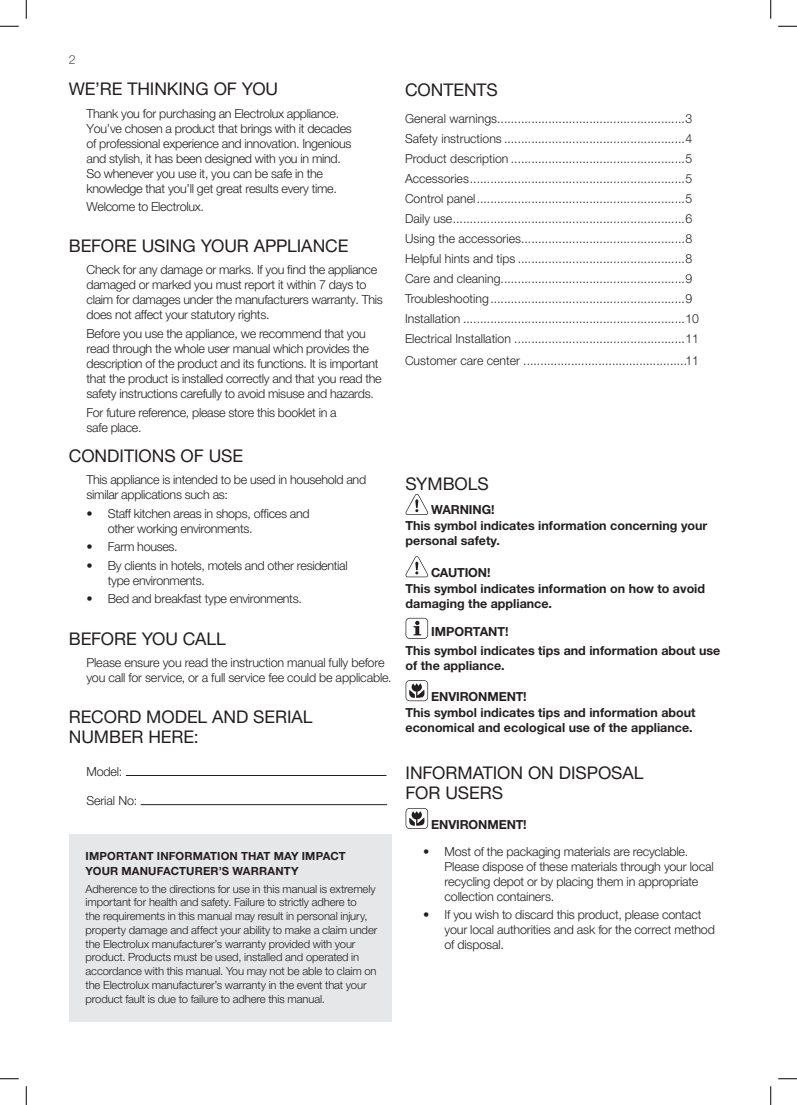
<style>
.page{position:relative;width:797px;height:1105px;background:#fff}
.page>*{position:absolute;margin:0;border:0;box-sizing:border-box;transform-origin:0 0}
.t1{font:17.5px/20px "Helvetica Neue LT Std";letter-spacing:-.005em;color:#231f20}
.t2{font:300 12.5px/15px "Helvetica Neue LT Std";letter-spacing:-.025em;color:#231f20}
.t3{font:300 12.5px/20px "Helvetica Neue LT Std";color:#231f20}
.t4{font:700 12.5px/15.5px "Helvetica Neue LT Std";color:#231f20}
.t5{font:300 12.5px "Helvetica Neue LT Std";color:#57585a}
.t6{font:300 11.25px/13.8px "Helvetica Neue LT Std";letter-spacing:-.01em;color:#231f20}
.t7{font:700 11.25px/15px "Helvetica Neue LT Std";letter-spacing:.015em;color:#231f20}
.s1{font-weight:700}
</style>
<div class="page">
<hr style="left:126px;top:775px;width:260px;height:1px;background:#231f20">
<hr style="left:141px;top:804px;width:246px;height:1px;background:#231f20">
<svg style="left:405px;top:494px;width:23px;height:21px"></svg>
<svg style="left:405px;top:556px;width:23px;height:21px"></svg>
<svg style="left:405px;top:618px;width:23px;height:21px"></svg>
<div style="left:406px;top:618px;width:21px;height:20px;background:#fff;border-radius:3px"></div>
<svg style="left:413px;top:621px;width:8px;height:14px"></svg>
<svg style="left:405px;top:680px;width:23px;height:21px"></svg>
<div style="left:406px;top:681px;width:21px;height:19px;background:#fff;border-radius:3px"></div>
<svg style="left:409px;top:683px;width:15px;height:15px"></svg>
<svg style="left:405px;top:808px;width:23px;height:21px"></svg>
<div style="left:406px;top:809px;width:21px;height:19px;background:#fff;border-radius:3px"></div>
<svg style="left:409px;top:811px;width:15px;height:15px"></svg>
<div style="left:69px;top:834px;width:322px;height:188px;background:#e6e7e9"></div>
<svg style="left:0;top:25px;width:19px;height:2px"></svg>
<svg style="left:778px;top:25px;width:19px;height:2px"></svg>
<svg style="left:0;top:1078px;width:19px;height:1px"></svg>
<svg style="left:778px;top:1078px;width:19px;height:1px"></svg>
<svg style="left:25px;top:0;width:2px;height:19px"></svg>
<svg style="left:25px;top:1086px;width:2px;height:19px"></svg>
<svg style="left:770px;top:0;width:1px;height:19px"></svg>
<svg style="left:770px;top:1086px;width:1px;height:19px"></svg>
<p class="t5" style="left:69px;top:51px;width:8px">2</p>
<h1 class="t1" style="left:69px;top:79px;width:211px">WE’RE THINKING OF YOU</h1>
<p class="t2" style="left:86px;top:105px;width:267px">Thank you for purchasing an Electrolux appliance.<br>You’ve chosen a product that brings with it decades of professional experience and innovation. Ingenious and stylish, it has been designed with you in mind.<br>So whenever you use it, you can be safe in the knowledge that you’ll get great results every time.</p>
<p class="t2" style="left:87px;top:199px;width:119px">Welcome to Electrolux.</p>
<h1 class="t1" style="left:69px;top:236px;width:281px">BEFORE USING YOUR APPLIANCE</h1>
<p class="t2" style="left:86px;top:262px;width:298px">Check for any damage or marks. If you find the appliance damaged or marked you must report it within 7 days to claim for damages under the manufacturers warranty. This does not affect your statutory rights.</p>
<p class="t2" style="left:86px;top:326px;width:296px">Before you use the appliance, we recommend that you read through the whole user manual which provides the description of the product and its functions. It is important that the product is installed correctly and that you read the safety instructions carefully to avoid misuse and hazards.</p>
<p class="t2" style="left:86px;top:404px;width:252px">For future reference, please store this booklet in a safe place.</p>
<h1 class="t1" style="left:69px;top:446px;width:176px">CONDITIONS OF USE</h1>
<p class="t2" style="left:86px;top:472px;width:281px">This appliance is intended to be used in household and similar applications such as:</p>
<p class="t2" style="left:108px;top:506px;width:203px;text-indent:-21px">• Staff kitchen areas in shops, offices and other working environments.</p>
<p class="t2" style="left:86px;top:539px;width:93px">• Farm houses.</p>
<p class="t2" style="left:108px;top:558px;width:241px;text-indent:-21px"><span class="s1">•</span> By clients in hotels, motels and other residential type environments.</p>
<p class="t2" style="left:86px;top:591px;width:217px">• Bed and breakfast type environments.</p>
<h1 class="t1" style="left:69px;top:628px;width:159px">BEFORE YOU CALL</h1>
<p class="t2" style="left:86px;top:655px;width:307px">Please ensure you read the instruction manual fully before you call for service, or a full service fee could be applicable.</p>
<h1 class="t1" style="left:69px;top:707px;width:245px">RECORD MODEL AND SERIAL<br>NUMBER HERE:</h1>
<p class="t2" style="left:86px;top:764px;width:37px">Model:</p>
<p class="t2" style="left:86px;top:793px;width:52px">Serial No:</p>
<p class="t7" style="left:86px;top:848px;width:261px">IMPORTANT INFORMATION THAT MAY IMPACT<br>YOUR MANUFACTURER’S WARRANTY</p>
<p class="t6" style="left:86px;top:881px;width:293px">Adherence to the directions for use in this manual is extremely important for health and safety. Failure to strictly adhere to<br>the requirements in this manual may result in personal injury, property damage and affect your ability to make a claim under the Electrolux manufacturer’s warranty provided with your product. Products must be used, installed and operated in accordance with this manual. You may not be able to claim on the Electrolux manufacturer’s warranty in the event that your product fault is due to failure to adhere this manual.</p>
<h1 class="t1" style="left:405px;top:79px;width:94px">CONTENTS</h1>
<p class="t3" style="left:405px;top:108px;width:295px">General warnings.......................................................3<br>Safety instructions .....................................................4<br>Product description ...................................................5<br>Accessories ...............................................................5<br>Control panel.............................................................5<br>Daily use ....................................................................6<br>Using the accessories ................................................8<br>Helpful hints and tips .................................................8<br>Care and cleaning......................................................9<br>Troubleshooting.........................................................9<br>Installation .................................................................10<br>Electrical Installation ..................................................11</p>
<p class="t3" style="left:405px;top:350px;width:295px">Customer care center ................................................11</p>
<h1 class="t1" style="left:405px;top:473px;width:85px">SYMBOLS</h1>
<p class="t4" style="left:405px;top:502px;width:303px;text-indent:25px">WARNING!<br>This symbol indicates information concerning your personal safety.</p>
<p class="t4" style="left:405px;top:564px;width:301px;text-indent:25px">CAUTION!<br>This symbol indicates information on how to avoid damaging the appliance.</p>
<p class="t4" style="left:405px;top:622px;width:316px;line-height:18.5px;text-indent:25px">IMPORTANT!<br>This symbol indicates tips and information about use</p>
<p class="t4" style="left:405px;top:657px;width:101px">of the appliance.</p>
<p class="t4" style="left:405px;top:689px;width:291px;text-indent:25px">ENVIRONMENT!<br>This symbol indicates tips and information about economical and ecological use of the appliance.</p>
<h1 class="t1" style="left:405px;top:763px;width:239px">INFORMATION ON DISPOSAL<br>FOR USERS</h1>
<p class="t4" style="left:431px;top:816px;width:97px">ENVIRONMENT!</p>
<p class="t2" style="left:444px;top:843px;width:270px;text-indent:-21px">• Most of the packaging materials are recyclable.<br>Please dispose of these materials through your local recycling depot or by placing them in appropriate collection containers.</p>
<p class="t2" style="left:444px;top:907px;width:272px;text-indent:-21px">• If you wish to discard this product, please contact your local authorities and ask for the correct method of disposal.</p>
</div>
